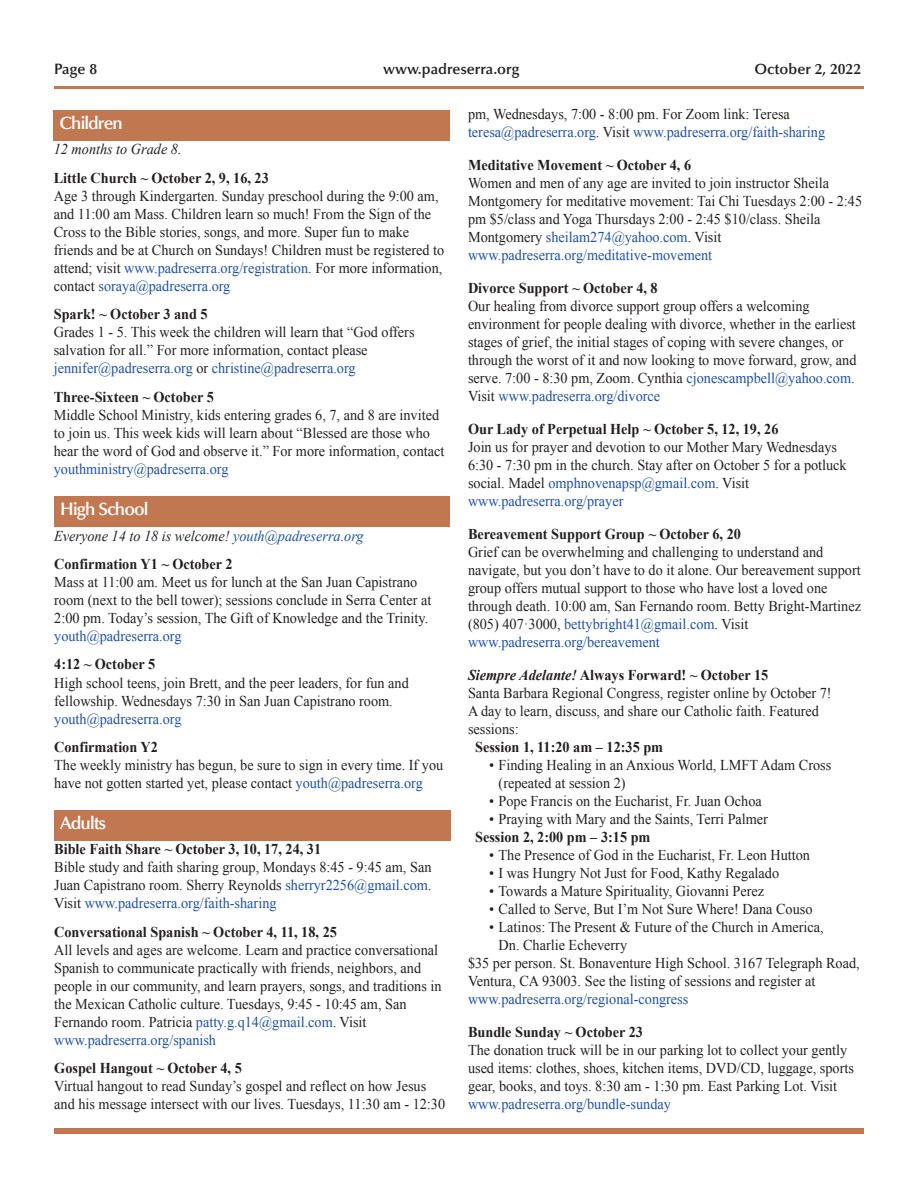
<style>
.page{position:relative;width:918px;height:1188px;background:#fff}
.page>*{position:absolute;margin:0;border:0;box-sizing:border-box;transform-origin:0 0}
.t1{font:600 18px "Optima LT Std";letter-spacing:-.05em;color:#fff}
.t2{font:15px/18px "Times New Roman";color:#231f20;scale:.95 1}
.t3{font:700 15px "Times New Roman";color:#231f20;scale:.95 1}
.t4{font:15px/18px "Times New Roman";color:#1e51a3;scale:.95 1}
.t5{font:italic 15px/28.2px "Times New Roman";color:#231f20;scale:.95 1}
.t6{font:600 15px "Optima LT Std";color:#231f20}
.s1{color:#1e51a3}
.s2{font-weight:700;font-style:normal}
.s3{color:#231f20}
.s4{font-weight:700;font-style:italic}
.s5{font-weight:700}
</style>
<div class="page">
<hr style="left:54px;top:86px;width:810px;height:3px;background:#c17750">
<div style="left:54px;top:1128px;width:810px;height:6px;background:#c17750"></div>
<div style="left:54px;top:496px;width:395px;height:31px;background:#c17750"></div>
<div style="left:54px;top:110px;width:396px;height:31px;background:#c17750"></div>
<div style="left:54px;top:810px;width:396px;height:30px;background:#c17750"></div>
<p class="t6" style="left:54px;top:63px;width:45px">Page 8</p>
<p class="t6" style="left:383px;top:63px;width:138px">www.padreserra.org</p>
<p class="t6" style="left:754px;top:63px;width:108px">October 2, 2022</p>
<p class="t1" style="left:60px;top:116px;width:65px">Children</p>
<p class="t5" style="left:54px;top:135px;width:136px">12 months to Grade 8.</p>
<p class="t3" style="left:54px;top:169px;width:228px">Little Church ~ October 2, 9, 16, 23</p>
<p class="t2" style="left:54px;top:187px;width:413px">Age 3 through Kindergarten. Sunday preschool during the 9:00 am, and 11:00 am Mass. Children learn so much! From the Sign of the Cross to the Bible stories, songs, and more. Super fun to make friends and be at Church on Sundays! Children must be registered to attend; visit <span class="s1">www.padreserra.org/registration</span>. For more information, contact <span class="s1">soraya@padreserra.org</span></p>
<p class="t3" style="left:54px;top:306px;width:164px">Spark! ~ October 3 and 5</p>
<p class="t2" style="left:54px;top:323px;width:381px">Grades 1 - 5. This week the children will learn that “God offers salvation for all.” For more information, contact please <span class="s1">jennifer@padreserra.org</span> or <span class="s1">christine@padreserra.org</span></p>
<p class="t3" style="left:54px;top:388px;width:170px">Three-Sixteen ~ October 5</p>
<p class="t2" style="left:54px;top:406px;width:413px">Middle School Ministry, kids entering grades 6, 7, and 8 are invited to join us. This week kids will learn about “Blessed are those who hear the word of God and observe it.” For more information, contact</p>
<p class="t4" style="left:54px;top:460px;width:185px">youthministry@padreserra.org</p>
<p class="t1" style="left:60px;top:502px;width:90px">High School</p>
<p class="t5" style="left:54px;top:522px;width:327px">Everyone 14 to 18 is welcome! <span class="s1">youth@padreserra.org<br></span><span class="s2">Confirmation Y1 ~ October 2</span></p>
<p class="t2" style="left:54px;top:573px;width:398px">Mass at 11:00 am. Meet us for lunch at the San Juan Capistrano room (next to the bell tower); sessions conclude in Serra Center at<br>2:00 pm. Today’s session, The Gift of Knowledge and the Trinity.</p>
<p class="t4" style="left:54px;top:627px;width:135px">youth@padreserra.org</p>
<p class="t3" style="left:54px;top:656px;width:108px">4:12 ~ October 5</p>
<p class="t2" style="left:54px;top:674px;width:375px">High school teens, join Brett, and the peer leaders, for fun and fellowship. Wednesdays 7:30 in San Juan Capistrano room.</p>
<p class="t4" style="left:54px;top:710px;width:135px">youth@padreserra.org</p>
<p class="t3" style="left:54px;top:739px;width:111px">Confirmation Y2</p>
<p class="t2" style="left:54px;top:756px;width:411px">The weekly ministry has begun, be sure to sign in every time. If you have not gotten started yet, please contact <span class="s1">youth@padreserra.org</span></p>
<p class="t1" style="left:60px;top:816px;width:47px">Adults</p>
<p class="t3" style="left:54px;top:841px;width:283px">Bible Faith Share ~ October 3, 10, 17, 24, 31</p>
<p class="t2" style="left:54px;top:858px;width:399px;text-align:justify">Bible study and faith sharing group, Mondays 8:45 - 9:45 am, San Juan Capistrano room. Sherry Reynolds <span class="s1">sherryr2256@gmail.com</span>.<br>Visit <span class="s1">www.padreserra.org/faith-sharing</span></p>
<p class="t3" style="left:54px;top:923px;width:299px">Conversational Spanish ~ October 4, 11, 18, 25</p>
<p class="t2" style="left:54px;top:941px;width:409px">All levels and ages are welcome. Learn and practice conversational Spanish to communicate practically with friends, neighbors, and people in our community, and learn prayers, songs, and traditions in the Mexican Catholic culture. Tuesdays, 9:45 - 10:45 am, San Fernando room. Patricia <span class="s1">patty.g.q14@gmail.com</span>. Visit <span class="s1">www.padreserra.org/spanish</span></p>
<p class="t3" style="left:54px;top:1060px;width:199px">Gospel Hangout ~ October 4, 5</p>
<p class="t2" style="left:54px;top:1077px;width:413px">Virtual hangout to read Sunday’s gospel and reflect on how Jesus and his message intersect with our lives. Tuesdays, 11:30 am - 12:30</p>
<p class="t4" style="left:468px;top:105px;width:377px"><span class="s3">pm, Wednesdays, 7:00 - 8:00 pm. For Zoom link: Teresa </span>teresa@padreserra.org<span class="s3">. Visit</span> www.padreserra.org/faith-sharing</p>
<p class="t3" style="left:468px;top:157px;width:236px">Meditative Movement ~ October 4, 6</p>
<p class="t2" style="left:468px;top:174px;width:416px">Women and men of any age are invited to join instructor Sheila Montgomery for meditative movement: Tai Chi Tuesdays 2:00 - 2:45 pm $5/class and Yoga Thursdays 2:00 - 2:45 $10/class. Sheila Montgomery <span class="s1">sheilam274@yahoo.com</span>. Visit <span class="s1">www.padreserra.org/meditative-movement</span></p>
<p class="t3" style="left:468px;top:280px;width:201px">Divorce Support ~ October 4, 8</p>
<p class="t2" style="left:468px;top:297px;width:410px">Our healing from divorce support group offers a welcoming environment for people dealing with divorce, whether in the earliest stages of grief, the initial stages of coping with severe changes, or through the worst of it and now looking to move forward, grow, and serve. 7:00 - 8:30 pm, Zoom. Cynthia <span class="s1">cjonescampbell@yahoo.com</span>.<br>Visit <span class="s1">www.padreserra.org/divorce</span></p>
<p class="t3" style="left:468px;top:421px;width:328px">Our Lady of Perpetual Help ~ October 5, 12, 19, 26</p>
<p class="t2" style="left:468px;top:438px;width:400px">Join us for prayer and devotion to our Mother Mary Wednesdays 6:30 - 7:30 pm in the church. Stay after on October 5 for a potluck social. Madel <span class="s1">omphnovenapsp@gmail.com</span>. Visit <span class="s1">www.padreserra.org/prayer</span></p>
<p class="t3" style="left:468px;top:526px;width:289px">Bereavement Support Group ~ October 6, 20</p>
<p class="t2" style="left:468px;top:543px;width:415px">Grief can be overwhelming and challenging to understand and navigate, but you don’t have to do it alone. Our bereavement support group offers mutual support to those who have lost a loved one through death. 10:00 am, San Fernando room. Betty Bright-Martinez (805) 407·3000, <span class="s1">bettybright41@gmail.com</span>. Visit <span class="s1">www.padreserra.org/bereavement</span></p>
<p class="t2" style="left:468px;top:666px;width:384px"><span class="s4">Siempre Adelante!</span> <span class="s5">Always Forward! ~ October 15<br></span>Santa Barbara Regional Congress, register online by October 7!<br>A day to learn, discuss, and share our Catholic faith. Featured sessions:</p>
<p class="t3" style="left:475px;top:739px;width:199px">Session 1, 11:20 am – 12:35 pm</p>
<p class="t2" style="left:499px;top:756px;width:352px;text-indent:-9px">• Finding Healing in an Anxious World, LMFT Adam Cross (repeated at session 2)</p>
<p class="t2" style="left:489px;top:792px;width:288px">• Pope Francis on the Eucharist, Fr. Juan Ochoa</p>
<p class="t2" style="left:489px;top:810px;width:295px">• Praying with Mary and the Saints, Terri Palmer</p>
<p class="t3" style="left:475px;top:829px;width:186px">Session 2, 2:00 pm – 3:15 pm</p>
<p class="t2" style="left:489px;top:846px;width:339px">• The Presence of God in the Eucharist, Fr. Leon Hutton</p>
<p class="t2" style="left:489px;top:864px;width:307px">• I was Hungry Not Just for Food, Kathy Regalado</p>
<p class="t2" style="left:489px;top:882px;width:291px">• Towards a Mature Spirituality, Giovanni Perez</p>
<p class="t2" style="left:489px;top:900px;width:342px">• Called to Serve, But I’m Not Sure Where! Dana Couso</p>
<p class="t2" style="left:489px;top:918px;width:354px">• Latinos: The Present &amp; Future of the Church in America,</p>
<p class="t2" style="left:499px;top:936px;width:137px">Dn. Charlie Echeverry</p>
<p class="t2" style="left:468px;top:954px;width:414px">$35 per person. St. Bonaventure High School. 3167 Telegraph Road,</p>
<p class="t2" style="left:468px;top:972px;width:367px">Ventura, CA 93003. See the listing of sessions and register at</p>
<p class="t4" style="left:468px;top:990px;width:234px">www.padreserra.org/regional-congress</p>
<p class="t3" style="left:468px;top:1024px;width:186px">Bundle Sunday ~ October 23</p>
<p class="t2" style="left:468px;top:1041px;width:408px">The donation truck will be in our parking lot to collect your gently used items: clothes, shoes, kitchen items, DVD/CD, luggage, sports gear, books, and toys. 8:30 am - 1:30 pm. East Parking Lot. Visit</p>
<p class="t4" style="left:468px;top:1095px;width:215px">www.padreserra.org/bundle-sunday</p>
</div>
